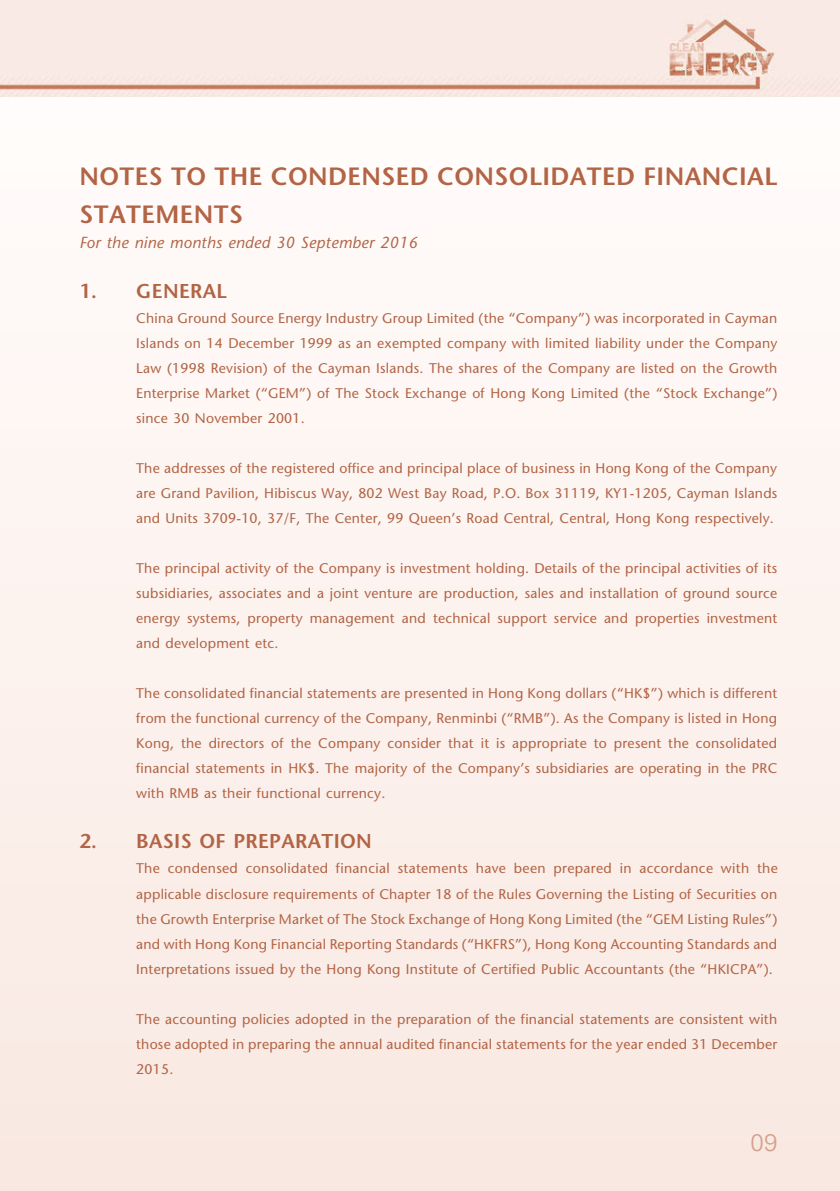
<style>
.page{position:relative;width:840px;height:1191px;background:#fff}
.page>*{position:absolute;margin:0;border:0;box-sizing:border-box;transform-origin:0 0}
.t1{font:600 25px/38px "Stone Sans Std";letter-spacing:.015em;color:#b26445}
.t2{font:300 24px "Univers LT Std";color:#d49f89}
.t3{font:600 20px "Stone Sans Std";letter-spacing:.015em;color:#b26445}
.t4{font:italic 500 16px "Stone Sans Std";letter-spacing:.015em;color:#b26445}
.t5{font:500 14px/25px "Stone Sans Std";letter-spacing:.015em;color:#b26445;text-align:justify}
</style>
<div class="page">
<div style="left:0;top:0;width:839px;height:1191px;background:#fcf2ee"></div>
<img style="left:0;top:13px;width:839px;height:83px">
<h1 class="t1" style="left:79px;top:157px;width:699px">NOTES TO THE CONDENSED CONSOLIDATED FINANCIAL<br>STATEMENTS</h1>
<p class="t4" style="left:79px;top:233px;width:339px">For the nine months ended 30 September 2016</p>
<h3 class="t3" style="left:79px;top:279px;width:149px">1. GENERAL</h3>
<p class="t5" style="left:136px;top:306px;width:642px">China Ground Source Energy Industry Group Limited (the “Company”) was incorporated in Cayman Islands on 14 December 1999 as an exempted company with limited liability under the Company Law (1998 Revision) of the Cayman Islands. The shares of the Company are listed on the Growth Enterprise Market (“GEM”) of The Stock Exchange of Hong Kong Limited (the “Stock Exchange”) since 30 November 2001.</p>
<p class="t5" style="left:136px;top:456px;width:642px">The addresses of the registered office and principal place of business in Hong Kong of the Company are Grand Pavilion, Hibiscus Way, 802 West Bay Road, P.O. Box 31119, KY1-1205, Cayman Islands and Units 3709-10, 37/F, The Center, 99 Queen’s Road Central, Central, Hong Kong respectively.</p>
<p class="t5" style="left:136px;top:556px;width:642px">The principal activity of the Company is investment holding. Details of the principal activities of its subsidiaries, associates and a joint venture are production, sales and installation of ground source energy systems, property management and technical support service and properties investment and development etc.</p>
<p class="t5" style="left:136px;top:681px;width:642px">The consolidated financial statements are presented in Hong Kong dollars (“HK$”) which is different from the functional currency of the Company, Renminbi (“RMB”). As the Company is listed in Hong Kong, the directors of the Company consider that it is appropriate to present the consolidated financial statements in HK$. The majority of the Company’s subsidiaries are operating in the PRC with RMB as their functional currency.</p>
<h3 class="t3" style="left:79px;top:829px;width:294px">2. BASIS OF PREPARATION</h3>
<p class="t5" style="left:136px;top:856px;width:642px">The condensed consolidated financial statements have been prepared in accordance with the applicable disclosure requirements of Chapter 18 of the Rules Governing the Listing of Securities on the Growth Enterprise Market of The Stock Exchange of Hong Kong Limited (the “GEM Listing Rules”) and with Hong Kong Financial Reporting Standards (“HKFRS”), Hong Kong Accounting Standards and Interpretations issued by the Hong Kong Institute of Certified Public Accountants (the “HKICPA”).</p>
<p class="t5" style="left:136px;top:1006px;width:642px">The accounting policies adopted in the preparation of the financial statements are consistent with those adopted in preparing the annual audited financial statements for the year ended 31 December 2015.</p>
<h2 class="t2" style="left:750px;top:1127px;width:29px">09</h2>
</div>
